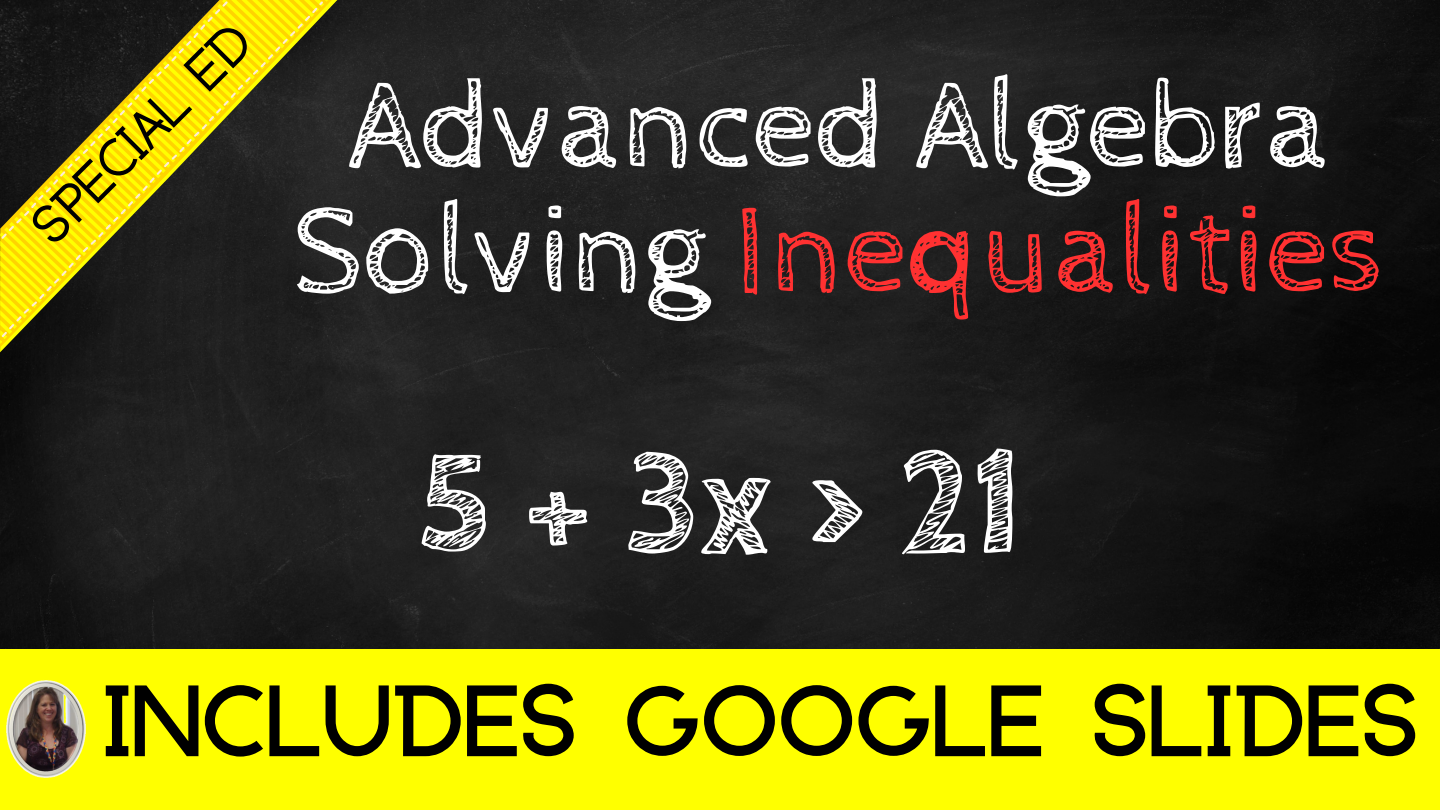
<style>
.page{position:relative;width:1440px;height:810px;background:#fff}
.page>*{position:absolute;margin:0;border:0;box-sizing:border-box;transform-origin:0 0}
.t1{font:700 143.25px "Cabin Sketch";color:#fff}
.t2{font:126.88px "Cabin Sketch";color:#ff3131}
.t3{font:126.88px "Cabin Sketch";color:#fff}
.t4{font:900 79.38px "Anchorage";color:#000}
.t5{font:700 42.88px "Anchorage";color:#000}
.s1{color:#fff}
</style>
<div class="page">
<img style="left:0;top:0;width:1440px;height:650px">
<div style="left:0;top:650px;width:1440px;height:160px;background:#ff0"></div>
<img style="left:6px;top:680px;width:80px;height:98px">
<svg style="left:0;top:0;width:338px;height:352px;background:#222220"></svg>
<svg style="left:0;top:0;width:332px;height:347px;background:#262520"></svg>
<svg style="left:0;top:0;width:328px;height:344px;background:#43401b"></svg>
<svg style="left:2px;top:8px;width:315px;height:329px;background:#504b19"></svg>
<svg style="left:1px;top:1px;width:227px;height:238px;background:#776d11"></svg>
<p class="t5" style="left:28px;top:221px;width:286px;rotate:-45deg">special ed</p>
<p class="t3" style="left:348px;top:56px;width:984px">Advanced Algebra</p>
<p class="t2" style="left:293px;top:180px;width:1095px"><span class="s1">Solving</span> Inequalities</p>
<p class="t1" style="left:416px;top:425px;width:609px">5+3x&gt;21</p>
<p class="t4" style="left:103px;top:687px;width:1317px">INCLUDES GOOGLE SLIDES</p>
</div>
